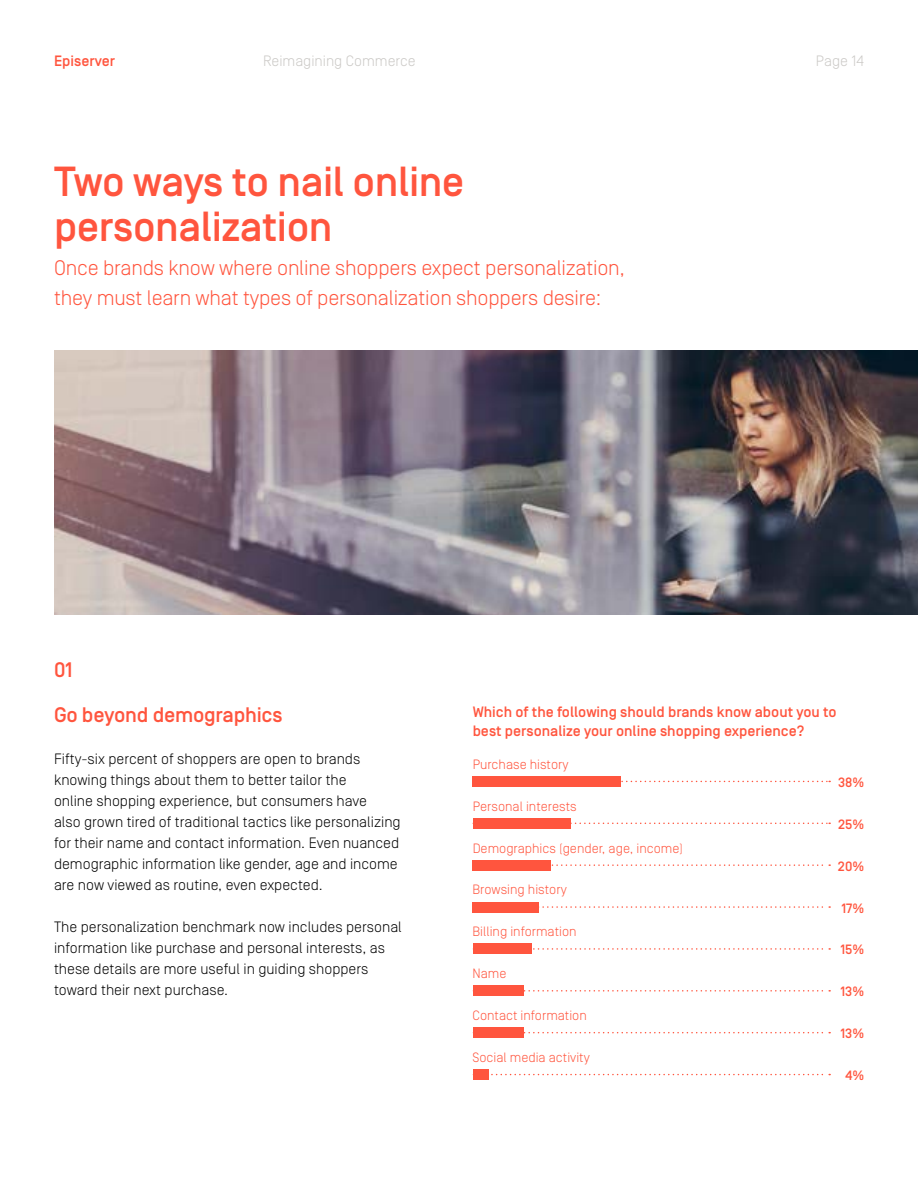
<style>
.page{position:relative;width:918px;height:1188px;background:#fff}
.page>*{position:absolute;margin:0;border:0;box-sizing:border-box;transform-origin:0 0}
.t1{font:500 42px/45px "Simplon Norm";letter-spacing:-.01em;color:#ff553e}
.t2{font:300 21px/30px "Simplon Norm";letter-spacing:-.01em;color:#ff553e}
.t3{font:500 21px "Simplon Norm";letter-spacing:-.01em;color:#ff553e}
.t4{font:300 15px/21px "Simplon Norm";color:#000}
.t5{font:500 15px/19.5px "Simplon Norm";color:#ff553e}
.t6{font:300 15px "Simplon Norm";color:#cbc9c6}
.t7{font:300 13.5px "Simplon Norm";color:#ff553e}
.t8{font:500 13.5px "Simplon Norm";color:#ff553e}
</style>
<div class="page">
<svg style="left:531px;top:948px;width:299px;height:2px"></svg>
<div style="left:473px;top:944px;width:58px;height:10px;background:#ff553e"></div>
<svg style="left:539px;top:906px;width:291px;height:2px"></svg>
<div style="left:473px;top:902px;width:66px;height:10px;background:#ff553e"></div>
<svg style="left:524px;top:990px;width:306px;height:2px"></svg>
<div style="left:473px;top:986px;width:51px;height:10px;background:#ff553e"></div>
<svg style="left:488px;top:1074px;width:342px;height:1px"></svg>
<div style="left:473px;top:1069px;width:15px;height:11px;background:#ff553e"></div>
<svg style="left:570px;top:823px;width:260px;height:1px"></svg>
<div style="left:473px;top:818px;width:97px;height:11px;background:#ff553e"></div>
<svg style="left:551px;top:864px;width:279px;height:2px"></svg>
<div style="left:473px;top:860px;width:78px;height:10px;background:#ff553e"></div>
<svg style="left:621px;top:781px;width:209px;height:1px"></svg>
<div style="left:473px;top:776px;width:148px;height:11px;background:#ff553e"></div>
<svg style="left:524px;top:1032px;width:306px;height:1px"></svg>
<div style="left:473px;top:1027px;width:51px;height:11px;background:#ff553e"></div>
<img style="left:54px;top:350px;width:864px;height:265px">
<p class="t5" style="left:54px;top:52px;width:63px">Episerver</p>
<p class="t6" style="left:263px;top:53px;width:154px">Reimagining Commerce</p>
<p class="t6" style="left:816px;top:53px;width:50px">Page 14</p>
<h1 class="t1" style="left:54px;top:161px;width:412px">Two ways to nail online personalization</h1>
<h2 class="t2" style="left:54px;top:253px;width:573px">Once brands know where online shoppers expect personalization, they must learn what types of personalization shoppers desire:</h2>
<h2 class="t3" style="left:54px;top:658px;width:20px">01</h2>
<h2 class="t3" style="left:54px;top:703px;width:230px">Go beyond demographics</h2>
<p class="t4" style="left:54px;top:748px;width:348px">Fifty-six percent of shoppers are open to brands knowing things about them to better tailor the<br>online shopping experience, but consumers have<br>also grown tired of traditional tactics like personalizing for their name and contact information. Even nuanced demographic information like gender, age and income are now viewed as routine, even expected.</p>
<p class="t4" style="left:54px;top:916px;width:349px">The personalization benchmark now includes personal information like purchase and personal interests, as these details are more useful in guiding shoppers toward their next purchase.</p>
<p class="t5" style="left:473px;top:702px;width:365px">Which of the following should brands know about you to best personalize your online shopping experience?</p>
<p class="t7" style="left:473px;top:757px;width:98px">Purchase history</p>
<p class="t7" style="left:473px;top:799px;width:105px">Personal interests</p>
<p class="t7" style="left:473px;top:841px;width:212px">Demographics (gender, age, income)</p>
<p class="t7" style="left:472px;top:883px;width:96px">Browsing history</p>
<p class="t7" style="left:472px;top:924px;width:106px">Billing information</p>
<p class="t7" style="left:472px;top:966px;width:35px">Name</p>
<p class="t7" style="left:472px;top:1008px;width:116px">Contact information</p>
<p class="t7" style="left:472px;top:1050px;width:119px">Social media activity</p>
<p class="t8" style="left:838px;top:775px;width:28px">38%</p>
<p class="t8" style="left:838px;top:817px;width:27px">25%</p>
<p class="t8" style="left:838px;top:859px;width:28px">20%</p>
<p class="t8" style="left:841px;top:901px;width:24px">17%</p>
<p class="t8" style="left:840px;top:943px;width:25px">15%</p>
<p class="t8" style="left:840px;top:984px;width:25px">13%</p>
<p class="t8" style="left:840px;top:1026px;width:25px">13%</p>
<p class="t8" style="left:845px;top:1068px;width:20px">4%</p>
</div>
